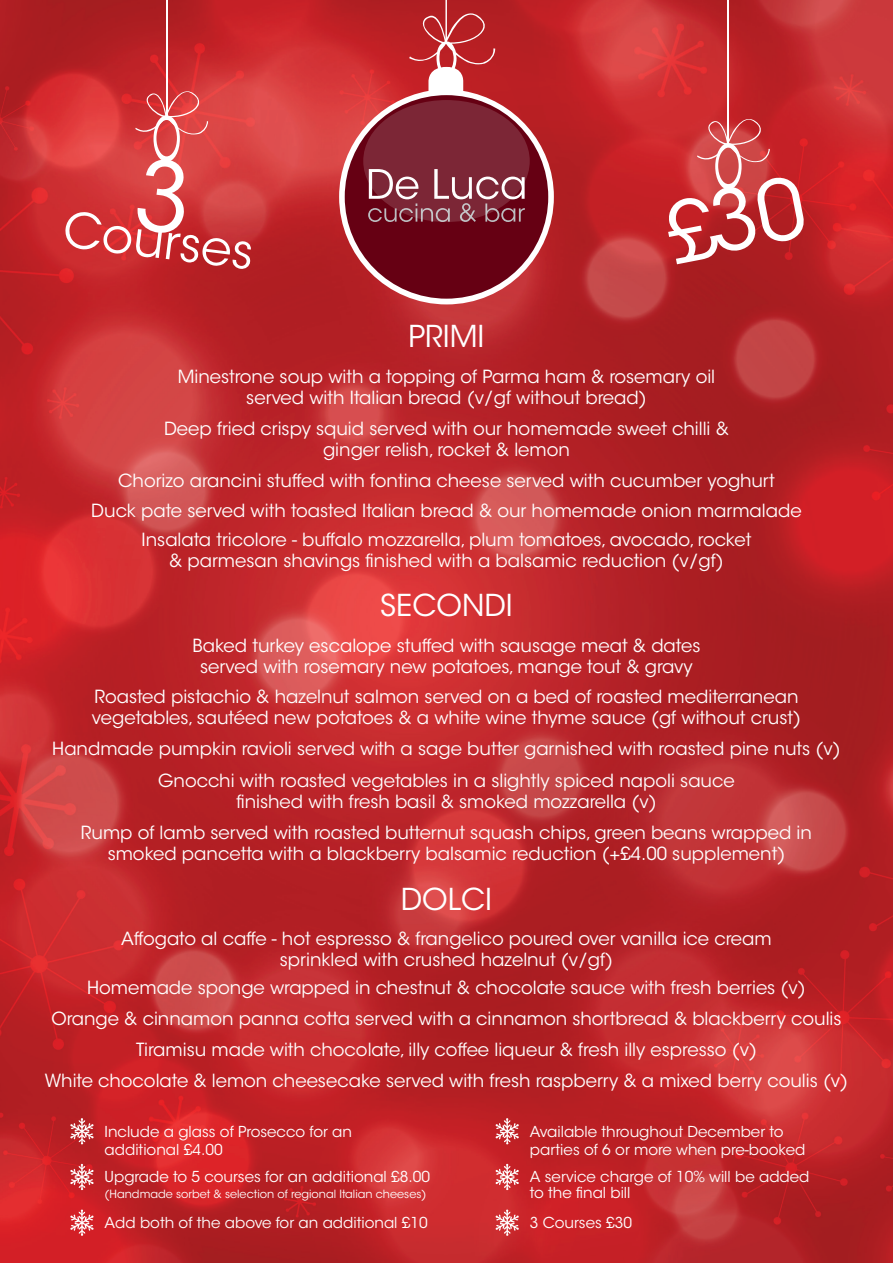
<style>
.page{position:relative;width:893px;height:1263px;background:#fff}
.page>*{position:absolute;margin:0;border:0;box-sizing:border-box;transform-origin:0 0}
.t1{font:30px "ITC Avant Garde Std";color:#fff}
.t2{font:18px/21px "ITC Avant Garde Std";color:#fff;text-align:center}
.t3{font:15px/18px "ITC Avant Garde Std";color:#fff}
.t4{font:11.25px "ITC Avant Garde Std";color:#fff}
</style>
<div class="page">
<img style="left:0;top:0;width:893px;height:1263px">
<svg style="left:667px;top:119px;width:139px;height:145px;background:#cc5053"></svg>
<hr style="left:728px;top:0;width:1px;height:145px;background:#fff">
<hr style="left:166px;top:0;width:2px;height:117px;background:#fff">
<svg style="left:64px;top:91px;width:187px;height:178px;background:#d84d4e"></svg>
<svg style="left:70px;top:1118px;width:24px;height:26px"></svg>
<svg style="left:70px;top:1164px;width:24px;height:26px"></svg>
<svg style="left:70px;top:1209px;width:24px;height:27px"></svg>
<svg style="left:495px;top:1118px;width:24px;height:26px"></svg>
<svg style="left:495px;top:1164px;width:24px;height:26px"></svg>
<svg style="left:495px;top:1209px;width:24px;height:27px"></svg>
<svg style="left:339px;top:67px;width:215px;height:237px"></svg>
<div style="left:345px;top:95px;width:203px;height:204px;background:#660013;border-radius:50%"></div>
<svg style="left:368px;top:183px;width:157px;height:39px"></svg>
<svg style="left:363px;top:100px;width:167px;height:122px;background:#853645"></svg>
<svg style="left:409px;top:0;width:86px;height:78px;background:#c03c40"></svg>
<h1 class="t1" style="left:409px;top:318px;width:77px">PRIMI</h1>
<p class="t2" style="left:178px;top:366px;width:539px">Minestrone soup with a topping of Parma ham &amp; rosemary oil served with Italian bread (v/gf without bread)</p>
<p class="t2" style="left:164px;top:418px;width:566px">Deep fried crispy squid served with our homemade sweet chilli &amp; ginger relish, rocket &amp; lemon</p>
<p class="t2" style="left:91px;top:466px;width:712px;line-height:29.2px">Chorizo arancini stuffed with fontina cheese served with cucumber yoghurt<br>Duck pate served with toasted Italian bread &amp; our homemade onion marmalade<br>Insalata tricolore - buffalo mozzarella, plum tomatoes, avocado, rocket</p>
<p class="t2" style="left:169px;top:550px;width:556px">&amp; parmesan shavings finished with a balsamic reduction (v/gf)</p>
<h1 class="t1" style="left:380px;top:587px;width:134px">SECONDI</h1>
<p class="t2" style="left:192px;top:635px;width:509px">Baked turkey escalope stuffed with sausage meat &amp; dates served with rosemary new potatoes, mange tout &amp; gravy</p>
<p class="t2" style="left:92px;top:686px;width:711px;text-align:left">Roasted pistachio &amp; hazelnut salmon served on a bed of roasted mediterranean vegetables, sautéed new potatoes &amp; a white wine thyme sauce (gf without crust)</p>
<p class="t2" style="left:52px;top:733px;width:790px;line-height:32px">Handmade pumpkin ravioli served with a sage butter garnished with roasted pine nuts (v)<br>Gnocchi with roasted vegetables in a slightly spiced napoli sauce</p>
<p class="t2" style="left:81px;top:786px;width:732px;line-height:31px">finished with fresh basil &amp; smoked mozzarella (v)<br>Rump of lamb served with roasted butternut squash chips, green beans wrapped in</p>
<p class="t2" style="left:108px;top:843px;width:679px">smoked pancetta with a blackberry balsamic reduction (+£4.00 supplement)</p>
<h1 class="t1" style="left:401px;top:881px;width:93px">DOLCI</h1>
<p class="t2" style="left:121px;top:928px;width:652px">Affogato al caffe - hot espresso &amp; frangelico poured over vanilla ice cream sprinkled with crushed hazelnut (v/gf)</p>
<p class="t2" style="left:45px;top:972px;width:805px;line-height:30.9px">Homemade sponge wrapped in chestnut &amp; chocolate sauce with fresh berries (v)<br>Orange &amp; cinnamon panna cotta served with a cinnamon shortbread &amp; blackberry coulis Tiramisu made with chocolate, illy coffee liqueur &amp; fresh illy espresso (v)<br>White chocolate &amp; lemon cheesecake served with fresh raspberry &amp; a mixed berry coulis (v)</p>
<p class="t3" style="left:105px;top:1122px;width:249px">Include a glass of Prosecco for an additional £4.00</p>
<p class="t3" style="left:105px;top:1168px;width:327px">Upgrade to 5 courses for an additional £8.00</p>
<p class="t4" style="left:105px;top:1186px;width:323px">(Handmade sorbet &amp; selection of regional Italian cheeses)</p>
<p class="t3" style="left:105px;top:1214px;width:325px">Add both of the above for an additional £10</p>
<p class="t3" style="left:530px;top:1122px;width:277px">Available throughout December to parties of 6 or more when pre-booked</p>
<p class="t3" style="left:530px;top:1170px;width:281px;line-height:15px">A service charge of 10% will be added to the final bill</p>
<p class="t3" style="left:530px;top:1214px;width:104px">3 Courses £30</p>
</div>
